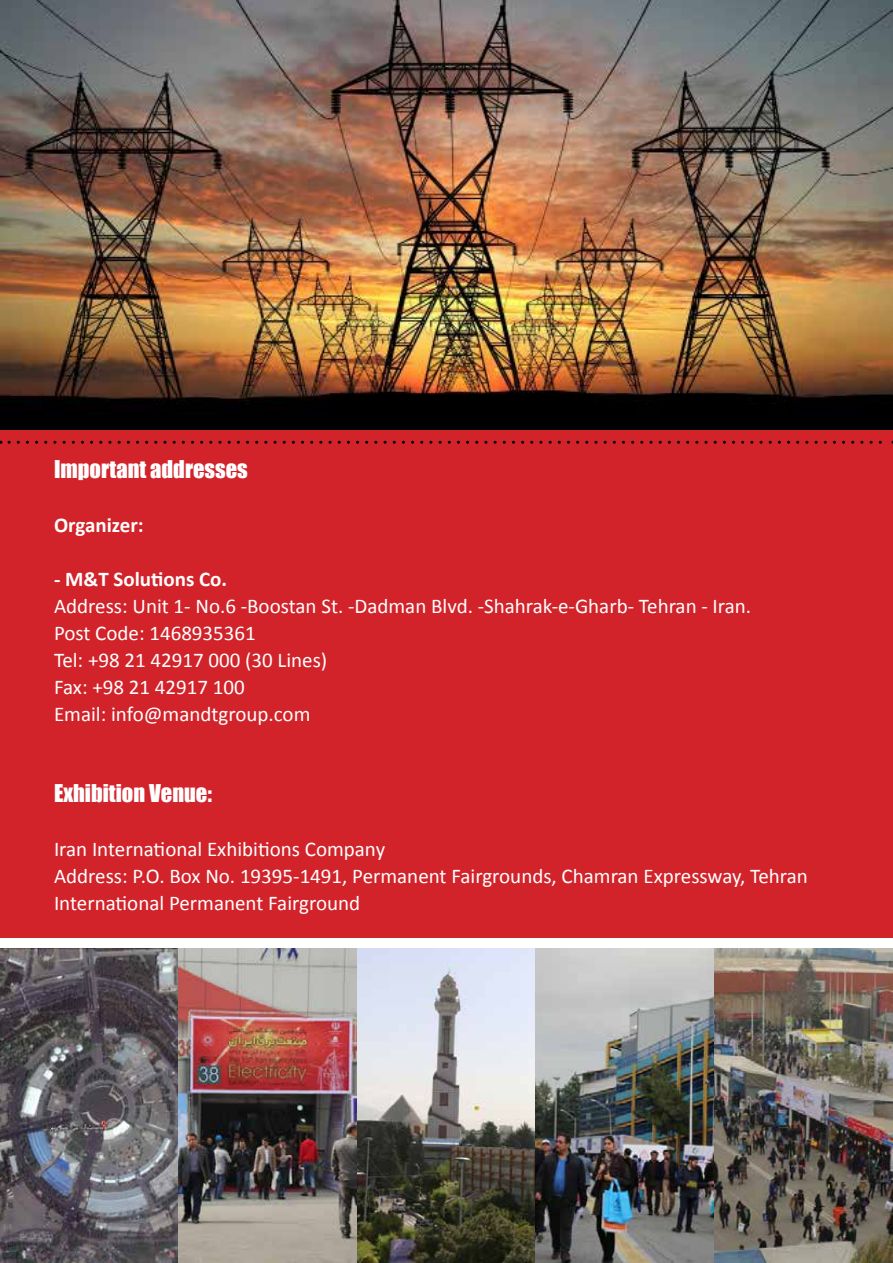
<style>
.page{position:relative;width:893px;height:1263px;background:#fff}
.page>*{position:absolute;margin:0;border:0;box-sizing:border-box;transform-origin:0 0}
.t1{font:22.5px "Impact";color:#fff}
.t2{font:21px/27px "Calibri";color:#fff}
.t3{font:700 21px "Calibri";color:#fff}
</style>
<div class="page">
<img style="left:0;top:0;width:893px;height:430px">
<div style="left:0;top:430px;width:893px;height:508px;background:#d2232a"></div>
<img style="left:0;top:948px;width:893px;height:315px">
<svg style="left:9px;top:441px;width:884px;height:3px"></svg>
<p class="t1" style="left:54px;top:452px;width:195px">Important addresses</p>
<p class="t3" style="left:54px;top:512px;width:91px">Organizer:</p>
<p class="t3" style="left:54px;top:566px;width:175px">M- &amp;T Solutions Co.</p>
<p class="t2" style="left:54px;top:593px;width:699px">Address: Unit 1- No.6 -Boostan St -. Dadman Blvd -. Shahrak -e- Gharb- Tehran - Iran.<br>Post Code: 1468935361<br>Tel: +98 21 42917 000 (30 Lines(<br>Fax: +98 21 42917 100<br>Email: info@mandtgroup.com</p>
<p class="t1" style="left:54px;top:776px;width:160px">Exhibition Venue:</p>
<p class="t2" style="left:54px;top:836px;width:755px">Iran International Exhibitions Company<br>Address O.P: . Box No. 19395-1491, Permanent Fairgrounds, Chamran Expressway, Tehran<br>International Permanent Fairground</p>
</div>
